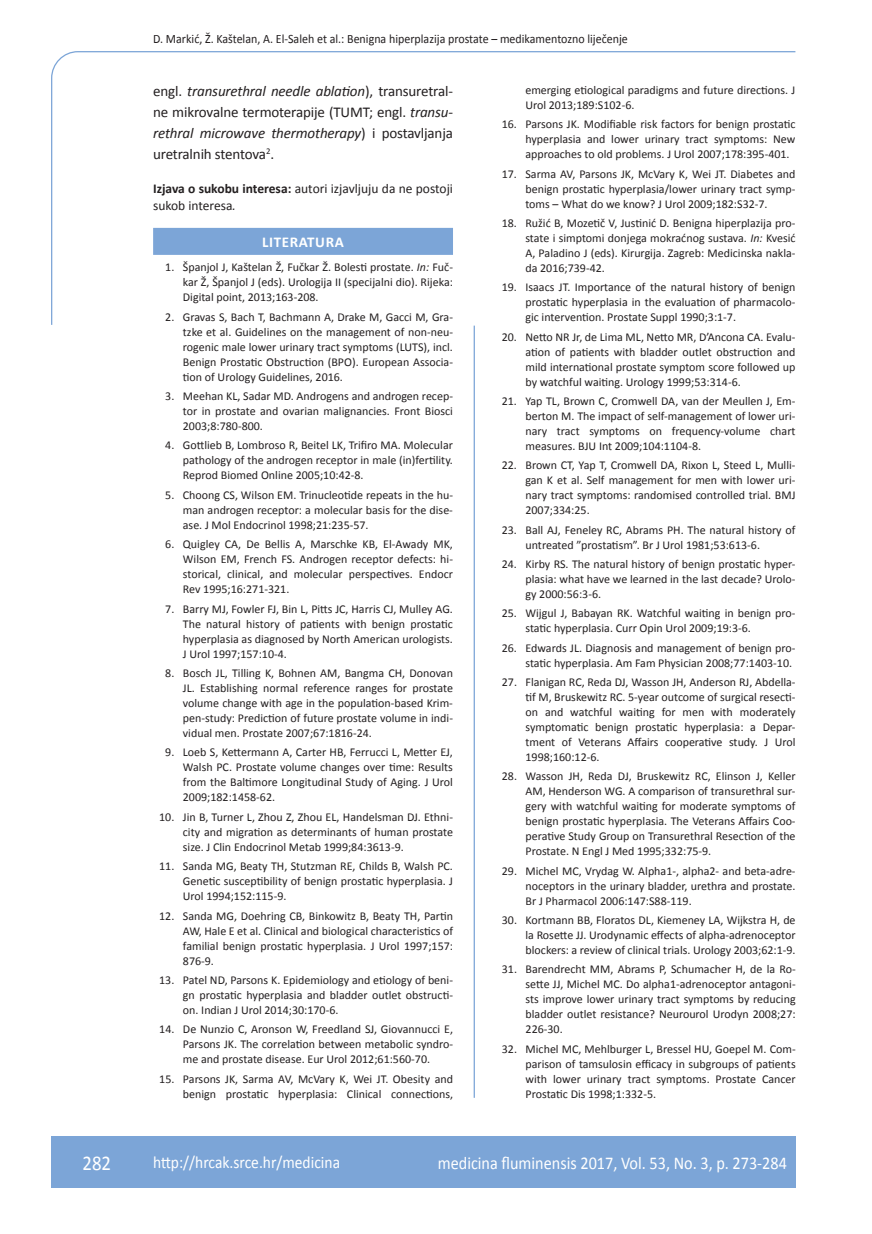
<style>
.page{position:relative;width:872px;height:1234px;background:#fff}
.page>*{position:absolute;margin:0;border:0;box-sizing:border-box;transform-origin:0 0}
.t1{font:21px "Calibri";color:#fff;scale:.9 1}
.t2{font:18px "Calibri";color:#fff;scale:.9 1}
.t3{font:17.25px "Calibri";color:#fff;scale:.9 1}
.t4{font:15px/21px "Calibri";letter-spacing:-.01em;color:#231f20;text-align:justify}
.t5{font:700 15px "Calibri";letter-spacing:.04em;color:#fff}
.t6{font:13.5px/16.5px "Calibri";color:#231f20}
.t7{font:12.75px "Calibri";color:#231f20;scale:.94 1}
.t8{font:12px/15px "Calibri";color:#231f20;text-align:justify}
.s1{font-style:italic}
.s2{font-weight:700}
</style>
<div class="page">
<svg style="left:51px;top:51px;width:745px;height:274px"></svg>
<hr style="left:473px;top:325px;width:2px;height:772px;background:#7ca5d7">
<div style="left:51px;top:1135px;width:744px;height:51px;background:#7ca5d7"></div>
<div style="left:153px;top:228px;width:300px;height:27px;background:#7ca5d7"></div>
<p class="t7" style="left:153px;top:30px;width:506px">D. Markić, Ž. Kaštelan, A. El-Saleh et al.: Benigna hiperplazija prostate – medikamentozno liječenje</p>
<p class="t4" style="left:153px;top:80px;width:301px">engl. <span class="s1">transurethral needle ablation</span>), transuretral&shy;ne mikrovalne termoterapije (TUMT; engl. <span class="s1">transu&shy;rethral microwave thermotherapy</span>) i postavljanja uretralnih stentova<sup>2</sup>.</p>
<p class="t6" style="left:153px;top:180px;width:301px"><span class="s2">Izjava o sukobu interesa:</span> autori izjavljuju da ne postoji sukob interesa<span class="s1">.</span></p>
<p class="t5" style="left:262px;top:232px;width:83px">LITERATURA</p>
<p class="t8" style="left:183px;top:259px;width:272px;text-indent:-18px">1. Španjol J, Kaštelan Ž, Fučkar Ž. Bolesti prostate. <span class="s1">In:</span> Fuč&shy;kar Ž, Španjol J (eds). Urologija II (specijalni dio). Rijeka:<br>Digital point, 2013;163-208.</p>
<p class="t8" style="left:183px;top:308px;width:272px;text-indent:-18px">2. Gravas S, Bach T, Bachmann A, Drake M, Gacci M, Gra&shy;tzke et al. Guidelines on the management of non-neu&shy;rogenic male lower urinary tract symptoms (LUTS), incl.<br>Benign Prostatic Obstruction (BPO). European Associa&shy;tion of Urology Guidelines, 2016.</p>
<p class="t8" style="left:183px;top:388px;width:272px;text-indent:-18px">3. Meehan KL, Sadar MD. Androgens and androgen recep&shy;tor in prostate and ovarian malignancies. Front Biosci 2003;8:780-800.</p>
<p class="t8" style="left:183px;top:437px;width:271px;text-indent:-18px">4. Gottlieb B, Lombroso R, Beitel LK, Trifiro MA. Molecular pathology of the androgen receptor in male (in)fertility.<br>Reprod Biomed Online 2005;10:42-8.</p>
<p class="t8" style="left:183px;top:486px;width:272px;text-indent:-18px">5. Choong CS, Wilson EM. Trinucleotide repeats in the hu&shy;man androgen receptor: a molecular basis for the dise&shy;ase. J Mol Endocrinol 1998;21:235-57.</p>
<p class="t8" style="left:183px;top:536px;width:272px;text-indent:-18px">6. Quigley CA, De Bellis A, Marschke KB, El-Awady MK, Wilson EM, French FS. Androgen receptor defects: hi&shy;storical, clinical, and molecular perspectives. Endocr Rev 1995;16:271-321.</p>
<p class="t8" style="left:183px;top:600px;width:272px;text-indent:-18px">7. Barry MJ, Fowler FJ, Bin L, Pitts JC, Harris CJ, Mulley AG.<br>The natural history of patients with benign prostatic hyperplasia as diagnosed by North American urologists.<br>J Urol 1997;157:10-4.</p>
<p class="t8" style="left:183px;top:664px;width:272px;text-indent:-18px">8. Bosch JL, Tilling K, Bohnen AM, Bangma CH, Donovan JL. Establishing normal reference ranges for prostate volume change with age in the population-based Krim&shy;pen-study: Prediction of future prostate volume in indi&shy;vidual men. Prostate 2007;67:1816-24.</p>
<p class="t8" style="left:183px;top:744px;width:271px;text-indent:-18px">9. Loeb S, Kettermann A, Carter HB, Ferrucci L, Metter EJ, Walsh PC. Prostate volume changes over time: Results from the Baltimore Longitudinal Study of Aging. J Urol 2009;182:1458-62.</p>
<p class="t8" style="left:183px;top:808px;width:272px;text-indent:-24px">10. Jin B, Turner L, Zhou Z, Zhou EL, Handelsman DJ. Ethni&shy;city and migration as determinants of human prostate size. J Clin Endocrinol Metab 1999;84:3613-9.</p>
<p class="t8" style="left:183px;top:857px;width:271px;text-indent:-24px">11. Sanda MG, Beaty TH, Stutzman RE, Childs B, Walsh PC.<br>Genetic susceptibility of benign prostatic hyperplasia. J Urol 1994;152:115-9.</p>
<p class="t8" style="left:183px;top:907px;width:272px;text-indent:-24px">12. Sanda MG, Doehring CB, Binkowitz B, Beaty TH, Partin AW, Hale E et al. Clinical and biological characteristics of familial benign prostatic hyperplasia. J Urol 1997;157:<br>876-9.</p>
<p class="t8" style="left:183px;top:971px;width:272px;text-indent:-24px">13. Patel ND, Parsons K. Epidemiology and etiology of beni&shy;gn prostatic hyperplasia and bladder outlet obstructi&shy;on. Indian J Urol 2014;30:170-6.</p>
<p class="t8" style="left:183px;top:1020px;width:272px;text-indent:-24px">14. De Nunzio C, Aronson W, Freedland SJ, Giovannucci E, Parsons JK. The correlation between metabolic syndro&shy;me and prostate disease. Eur Urol 2012;61:560-70.</p>
<p class="t8" style="left:159px;top:1070px;width:295px;text-align:right">15. Parsons JK, Sarma AV, McVary K, Wei JT. Obesity and benign prostatic hyperplasia: Clinical connections,</p>
<p class="t8" style="left:525px;top:82px;width:271px">emerging etiological paradigms and future directions. J<br>Urol 2013;189:S102-6.</p>
<p class="t8" style="left:525px;top:116px;width:272px;text-indent:-24px">16. Parsons JK. Modifiable risk factors for benign prostatic hyperplasia and lower urinary tract symptoms: New approaches to old problems. J Urol 2007;178:395-401.</p>
<p class="t8" style="left:525px;top:165px;width:271px;text-indent:-24px">17. Sarma AV, Parsons JK, McVary K, Wei JT. Diabetes and benign prostatic hyperplasia/lower urinary tract symp&shy;toms – What do we know? J Urol 2009;182:S32-7.</p>
<p class="t8" style="left:525px;top:215px;width:271px;text-indent:-24px">18. Ružić B, Mozetič V, Justinić D. Benigna hiperplazija pro&shy;state i simptomi donjega mokraćnog sustava. <span class="s1">In:</span> Kvesić A, Paladino J (eds). Kirurgija. Zagreb: Medicinska nakla&shy;da 2016;739-42.</p>
<p class="t8" style="left:525px;top:279px;width:271px;text-indent:-24px">19. Isaacs JT. Importance of the natural history of benign prostatic hyperplasia in the evaluation of pharmacolo&shy;gic intervention. Prostate Suppl 1990;3:1-7.</p>
<p class="t8" style="left:525px;top:328px;width:271px;text-indent:-24px">20. Netto NR Jr, de Lima ML, Netto MR, D’Ancona CA. Evalu&shy;ation of patients with bladder outlet obstruction and mild international prostate symptom score followed up by watchful waiting. Urology 1999;53:314-6.</p>
<p class="t8" style="left:525px;top:393px;width:271px;text-indent:-24px">21. Yap TL, Brown C, Cromwell DA, van der Meullen J, Em&shy;berton M. The impact of self-management of lower uri&shy;nary tract symptoms on frequency-volume chart measures. BJU Int 2009;104:1104-8.</p>
<p class="t8" style="left:525px;top:457px;width:271px;text-indent:-24px">22. Brown CT, Yap T, Cromwell DA, Rixon L, Steed L, Mulli&shy;gan K et al. Self management for men with lower uri&shy;nary tract symptoms: randomised controlled trial. BMJ 2007;334:25.</p>
<p class="t8" style="left:525px;top:521px;width:271px;text-indent:-24px">23. Ball AJ, Feneley RC, Abrams PH. The natural history of untreated ”prostatism”. Br J Urol 1981;53:613-6.</p>
<p class="t8" style="left:525px;top:555px;width:271px;text-indent:-24px">24. Kirby RS. The natural history of benign prostatic hyper&shy;plasia: what have we learned in the last decade? Urolo&shy;gy 2000:56:3-6.</p>
<p class="t8" style="left:525px;top:605px;width:271px;text-indent:-24px">25. Wijgul J, Babayan RK. Watchful waiting in benign pro&shy;static hyperplasia. Curr Opin Urol 2009;19:3-6.</p>
<p class="t8" style="left:502px;top:639px;width:295px;text-align:right">26. Edwards JL. Diagnosis and management of benign pro&shy;static hyperplasia. Am Fam Physician 2008;77:1403-10.</p>
<p class="t8" style="left:525px;top:673px;width:271px;text-indent:-24px">27. Flanigan RC, Reda DJ, Wasson JH, Anderson RJ, Abdella&shy;tif M, Bruskewitz RC. 5-year outcome of surgical resecti&shy;on and watchful waiting for men with moderately symptomatic benign prostatic hyperplasia: a Depar&shy;tment of Veterans Affairs cooperative study. J Urol 1998;160:12-6.</p>
<p class="t8" style="left:525px;top:768px;width:271px;text-indent:-24px">28. Wasson JH, Reda DJ, Bruskewitz RC, Elinson J, Keller AM, Henderson WG. A comparison of transurethral sur&shy;gery with watchful waiting for moderate symptoms of benign prostatic hyperplasia. The Veterans Affairs Coo&shy;perative Study Group on Transurethral Resection of the Prostate. N Engl J Med 1995;332:75-9.</p>
<p class="t8" style="left:525px;top:862px;width:271px;text-indent:-24px">29. Michel MC, Vrydag W. Alpha1-, alpha2- and beta-adre&shy;noceptors in the urinary bladder, urethra and prostate.<br>Br J Pharmacol 2006:147:S88-119.</p>
<p class="t8" style="left:525px;top:911px;width:271px;text-indent:-24px">30. Kortmann BB, Floratos DL, Kiemeney LA, Wijkstra H, de la Rosette JJ. Urodynamic effects of alpha-adrenoceptor blockers: a review of clinical trials. Urology 2003;62:1-9.</p>
<p class="t8" style="left:525px;top:960px;width:272px;text-indent:-24px">31. Barendrecht MM, Abrams P, Schumacher H, de la Ro&shy;sette JJ, Michel MC. Do alpha1-adrenoceptor antagoni&shy;sts improve lower urinary tract symptoms by reducing bladder outlet resistance? Neurourol Urodyn 2008;27:<br>226-30.</p>
<p class="t8" style="left:525px;top:1040px;width:271px;text-indent:-24px">32. Michel MC, Mehlburger L, Bressel HU, Goepel M. Com&shy;parison of tamsulosin efficacy in subgroups of patients with lower urinary tract symptoms. Prostate Cancer Prostatic Dis 1998;1:332-5.</p>
<h1 class="t1" style="left:82px;top:1149px;width:33px">282</h1>
<h3 class="t3" style="left:153px;top:1150px;width:209px">http://hrcak.srce.hr/medicina</h3>
<h2 class="t2" style="left:438px;top:1151px;width:389px">medicina fluminensis 2017, Vol. 53, No. 3, p. 273-284</h2>
</div>
